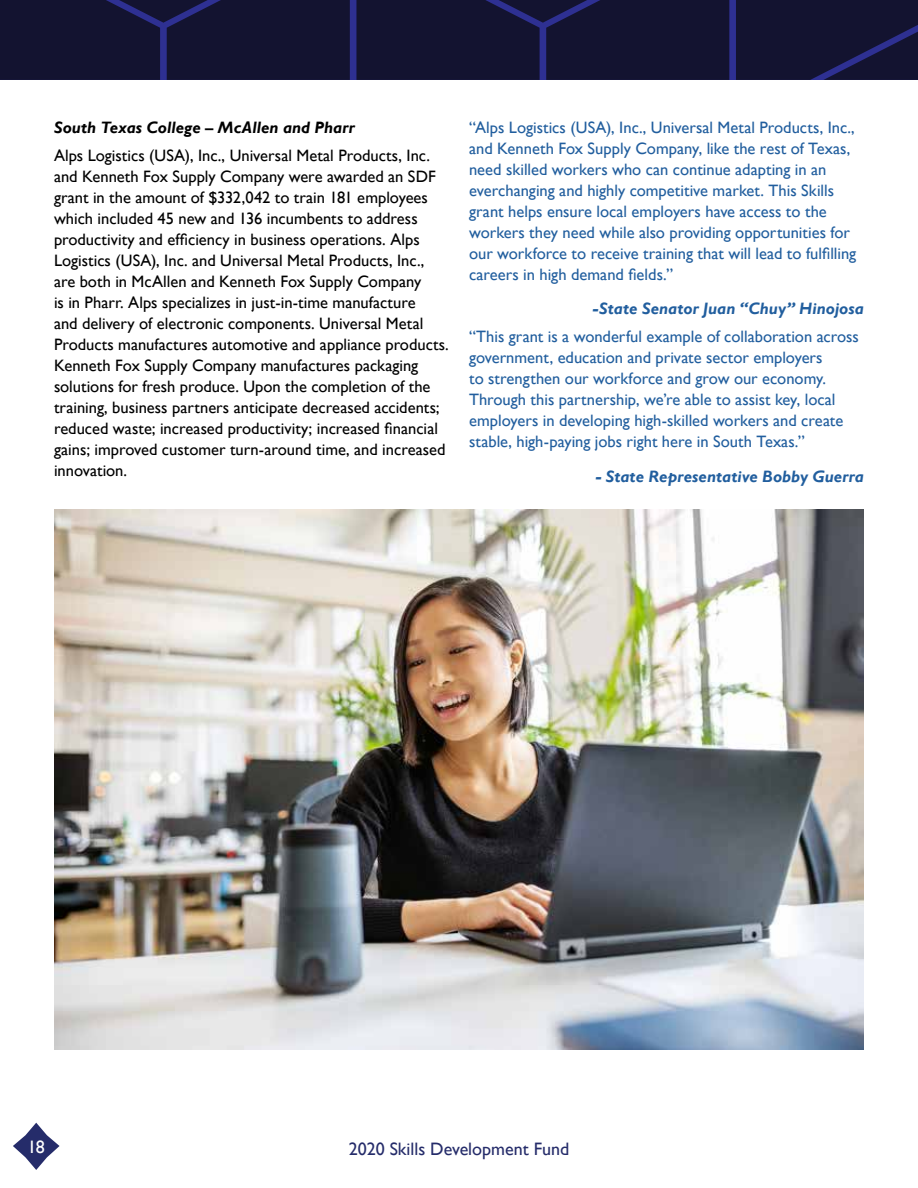
<style>
.page{position:relative;width:918px;height:1188px;background:#fff}
.page>*{position:absolute;margin:0;border:0;box-sizing:border-box;transform-origin:0 0}
.t1{font:18px "Gill Sans";color:#252c6a}
.t2{font:18px "Gill Sans";color:#fff}
.Body_Gills_Sans_11pt{font:16.5px/21px "Gill Sans";color:#000}
.t3{font:16.5px/21px "Gill Sans";color:#215e9e}
.Author{font:italic 700 16.5px "Gill Sans";letter-spacing:.005em;color:#215e9e}
.Body_Gills_Sans_11pt-2{font:italic 700 16.5px "Gill Sans";letter-spacing:.005em;color:#000}
</style>
<div class="page">
<svg style="left:13px;top:1123px;width:47px;height:47px"></svg>
<div style="left:736px;top:0;width:182px;height:80px;background:#131330"></div>
<div style="left:0;top:0;width:350px;height:80px;background:#131330"></div>
<div style="left:356px;top:0;width:373px;height:80px;background:#131330"></div>
<img style="left:54px;top:509px;width:810px;height:540px">
<p class="Body_Gills_Sans_11pt-2" style="left:54px;top:118px;width:302px">South Texas College – McAllen and Pharr</p>
<p class="Body_Gills_Sans_11pt" style="left:54px;top:145px;width:395px">Alps Logistics (USA), Inc., Universal Metal Products, Inc. and Kenneth Fox Supply Company were awarded an SDF grant in the amount of $332,042 to train 181 employees which included 45 new and 136 incumbents to address productivity and efficiency in business operations. Alps Logistics (USA), Inc. and Universal Metal Products, Inc., are both in McAllen and Kenneth Fox Supply Company<br>is in Pharr. Alps specializes in just-in-time manufacture<br>and delivery of electronic components. Universal Metal Products manufactures automotive and appliance products.<br>Kenneth Fox Supply Company manufactures packaging solutions for fresh produce. Upon the completion of the training, business partners anticipate decreased accidents; reduced waste; increased productivity; increased financial gains; improved customer turn-around time, and increased innovation.</p>
<p class="t3" style="left:469px;top:117px;width:389px">“Alps Logistics (USA), Inc., Universal Metal Products, Inc., and Kenneth Fox Supply Company, like the rest of Texas, need skilled workers who can continue adapting in an everchanging and highly competitive market. This Skills grant helps ensure local employers have access to the workers they need while also providing opportunities for our workforce to receive training that will lead to fulfilling careers in high demand fields.”</p>
<p class="Author" style="left:593px;top:299px;width:273px">-State Senator Juan “Chuy” Hinojosa</p>
<p class="t3" style="left:469px;top:326px;width:391px">“This grant is a wonderful example of collaboration across government, education and private sector employers<br>to strengthen our workforce and grow our economy.<br>Through this partnership, we’re able to assist key, local employers in developing high-skilled workers and create stable, high-paying jobs right here in South Texas.”</p>
<p class="Author" style="left:596px;top:467px;width:270px">- State Representative Bobby Guerra</p>
<p class="t2" style="left:28px;top:1136px;width:19px">18</p>
<p class="t1" style="left:349px;top:1139px;width:222px">2020 Skills Development Fund</p>
</div>
